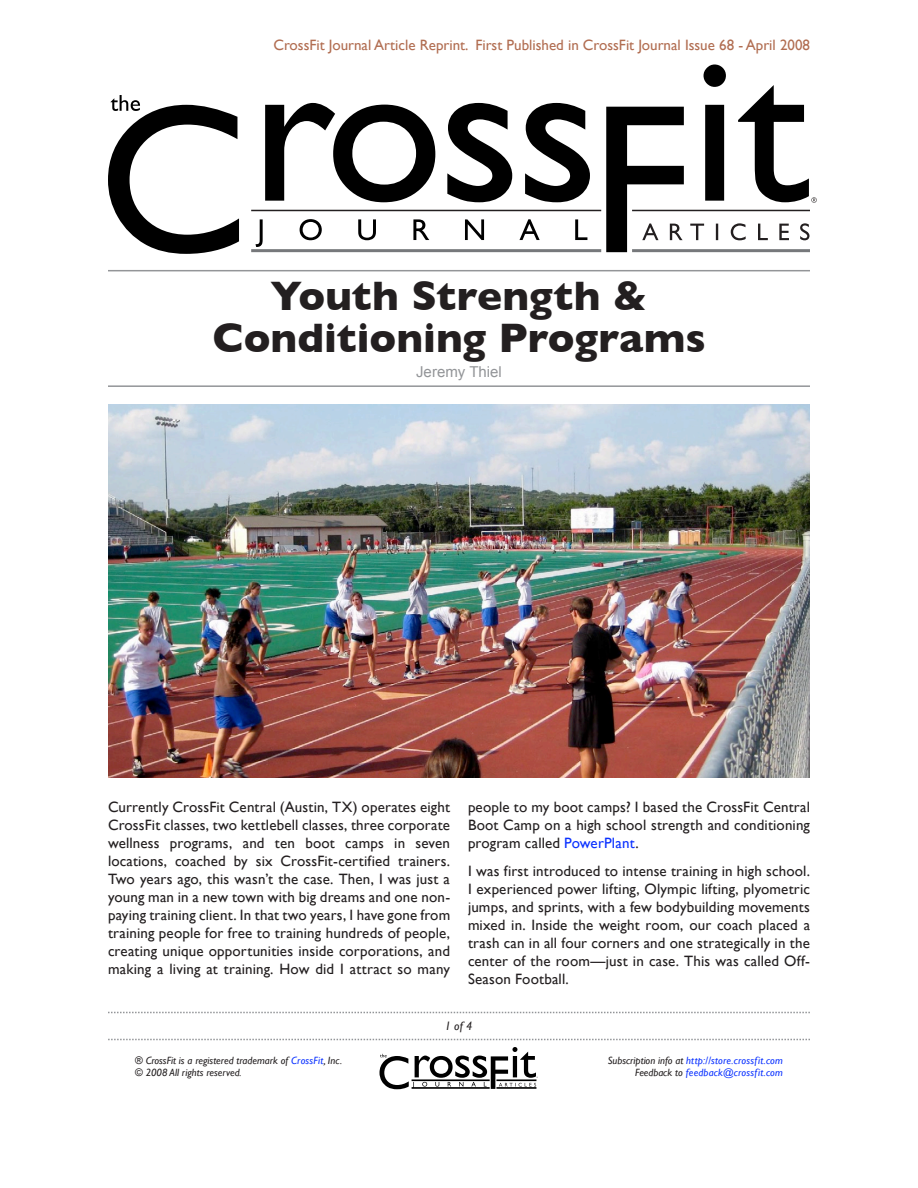
<style>
.page{position:relative;width:918px;height:1188px;background:#fff}
.page>*{position:absolute;margin:0;border:0;box-sizing:border-box;transform-origin:0 0}
.t1{font:700 42px/42px "Gill Sans";color:#231f20;text-align:center}
.t2{font:15px/18px "Gill Sans";letter-spacing:.01em;color:#231f20;text-align:justify}
.t3{font:15px "Gill Sans";color:#b16d51}
.t4{font:15px "Arial";color:#939598}
.t5{font:italic 12px "Gill Sans";color:#231f20}
.t6{font:italic 10.5px/12.6px "Gill Sans";letter-spacing:.015em;color:#0a31ff;text-align:right}
.t7{font:italic 10.5px/12.6px "Gill Sans";color:#231f20}
.s1{color:#0a31ff}
.s2{color:#231f20}
</style>
<div class="page">
<svg style="left:265px;top:103px;width:170px;height:99px"></svg>
<svg style="left:447px;top:103px;width:65px;height:99px"></svg>
<svg style="left:525px;top:103px;width:65px;height:99px"></svg>
<svg style="left:108px;top:95px;width:131px;height:159px"></svg>
<svg style="left:256px;top:219px;width:7px;height:28px"></svg>
<svg style="left:300px;top:219px;width:22px;height:21px"></svg>
<svg style="left:358px;top:219px;width:18px;height:21px"></svg>
<svg style="left:413px;top:219px;width:16px;height:21px"></svg>
<svg style="left:465px;top:219px;width:19px;height:21px"></svg>
<svg style="left:519px;top:219px;width:21px;height:21px"></svg>
<svg style="left:575px;top:219px;width:12px;height:21px"></svg>
<svg style="left:606px;top:64px;width:211px;height:188px"></svg>
<svg style="left:380px;top:1047px;width:158px;height:42px"></svg>
<svg style="left:108px;top:1012px;width:702px;height:1px"></svg>
<svg style="left:108px;top:1039px;width:702px;height:1px"></svg>
<hr style="left:251px;top:210px;width:350px;height:1px;background:#231f20">
<hr style="left:632px;top:210px;width:178px;height:1px;background:#231f20">
<hr style="left:251px;top:249px;width:350px;height:3px;background:#76787b">
<hr style="left:632px;top:249px;width:178px;height:3px;background:#76787b">
<hr style="left:108px;top:270px;width:702px;height:1px;background:#939598">
<hr style="left:108px;top:385px;width:702px;height:2px;background:#939598">
<img style="left:108px;top:405px;width:702px;height:373px">
<p class="t3" style="left:273px;top:36px;width:538px">CrossFit Journal Article Reprint. First Published in CrossFit Journal Issue 68 - April 2008</p>
<h1 class="t1" style="left:213px;top:274px;width:495px">Youth Strength &amp;<br>Conditioning Programs</h1>
<p class="t4" style="left:416px;top:363px;width:87px">Jeremy Thiel</p>
<p class="t2" style="left:108px;top:797px;width:344px">Currently CrossFit Central (Austin, TX) operates eight CrossFit classes, two kettlebell classes, three corporate wellness programs, and ten boot camps in seven locations, coached by six CrossFit-certified trainers.<br>Two years ago, this wasn’t the case. Then, I was just a young man in a new town with big dreams and one non&shy;paying training client. In that two years, I have gone from training people for free to training hundreds of people, creating unique opportunities inside corporations, and making a living at training. How did I attract so many</p>
<p class="t2" style="left:468px;top:797px;width:344px">people to my boot camps? I based the CrossFit Central Boot Camp on a high school strength and conditioning program called <span class="s1">PowerPlant</span>.</p>
<p class="t2" style="left:468px;top:862px;width:344px">I was first introduced to intense training in high school.<br>I experienced power lifting, Olympic lifting, plyometric jumps, and sprints, with a few bodybuilding movements mixed in. Inside the weight room, our coach placed a trash can in all four corners and one strategically in the center of the room—just in case. This was called Off-Season Football.</p>
<p class="t5" style="left:445px;top:1019px;width:29px">1 of 4</p>
<p class="t7" style="left:135px;top:1054px;width:209px">® CrossFit is a registered trademark of <span class="s1">CrossFit</span>, Inc. © 2008 All rights reserved.</p>
<p class="t6" style="left:608px;top:1054px;width:177px"><span class="s2">Subscription info at</span> http://store.crossfit.com<br><span class="s2">Feedback to</span> feedback@crossfit.com</p>
</div>
